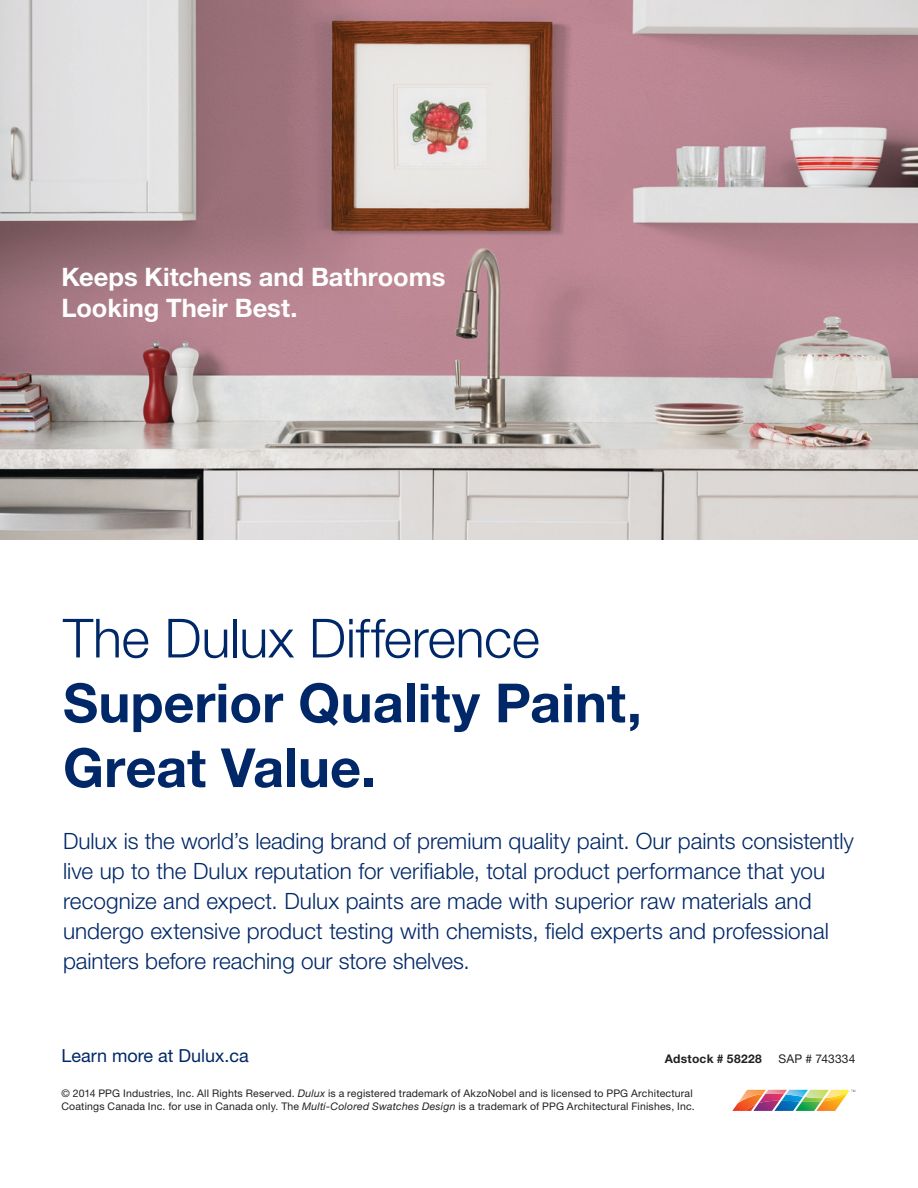
<style>
.page{position:relative;width:918px;height:1188px;background:#fff}
.page>*{position:absolute;margin:0;border:0;box-sizing:border-box;transform-origin:0 0}
.t1{font:700 54px/64.8px "Helvetica Neue LT Std";color:#002868}
.t2{font:300 54px "Helvetica Neue LT Std";letter-spacing:-.005em;color:#002868}
.t3{font:700 25.5px/30.6px "Helvetica Neue LT Std";color:#fff}
.t4{font:300 22.5px/30px "Helvetica Neue LT Std";color:#002868}
.t5{font:18px "Helvetica Neue LT Std";color:#002868}
.t6{font:700 12px "Helvetica Neue LT Std";letter-spacing:.025em;color:#231f20}
.t7{font:12px "Helvetica Neue LT Std";letter-spacing:.015em;color:#231f20}
.t8{font:10.5px/12.6px "Helvetica Neue LT Std";letter-spacing:.015em;color:#231f20}
.s1{font-style:italic}
</style>
<div class="page">
<img style="left:0;top:0;width:918px;height:540px">
<img style="left:732px;top:1090px;width:123px;height:21px">
<p class="t3" style="left:62px;top:264px;width:385px">Keeps Kitchens and Bathrooms<br>Looking Their Best.</p>
<h1 class="t2" style="left:63px;top:619px;width:478px">The Dulux Difference</h1>
<h1 class="t1" style="left:63px;top:676px;width:580px">Superior Quality Paint,<br>Great Value.</h1>
<p class="t4" style="left:63px;top:828px;width:792px">Dulux is the world’s leading brand of premium quality paint. Our paints consistently live up to the Dulux reputation for verifiable, total product performance that you recognize and expect. Dulux paints are made with superior raw materials and undergo extensive product testing with chemists, field experts and professional painters before reaching our store shelves.</p>
<p class="t5" style="left:62px;top:1049px;width:189px">Learn more at Dulux.ca</p>
<p class="t6" style="left:665px;top:1054px;width:99px">Adstock # 58228</p>
<p class="t7" style="left:779px;top:1054px;width:78px">SAP # 743334</p>
<p class="t8" style="left:61px;top:1088px;width:635px">© 2014 PPG Industries, Inc. All Rights Reserved. <span class="s1">Dulux</span> is a registered trademark of AkzoNobel and is licensed to PPG Architectural<br>Coatings Canada Inc. for use in Canada only. The <span class="s1">Multi-Colored Swatches Design</span> is a trademark of PPG Architectural Finishes, Inc.</p>
</div>
